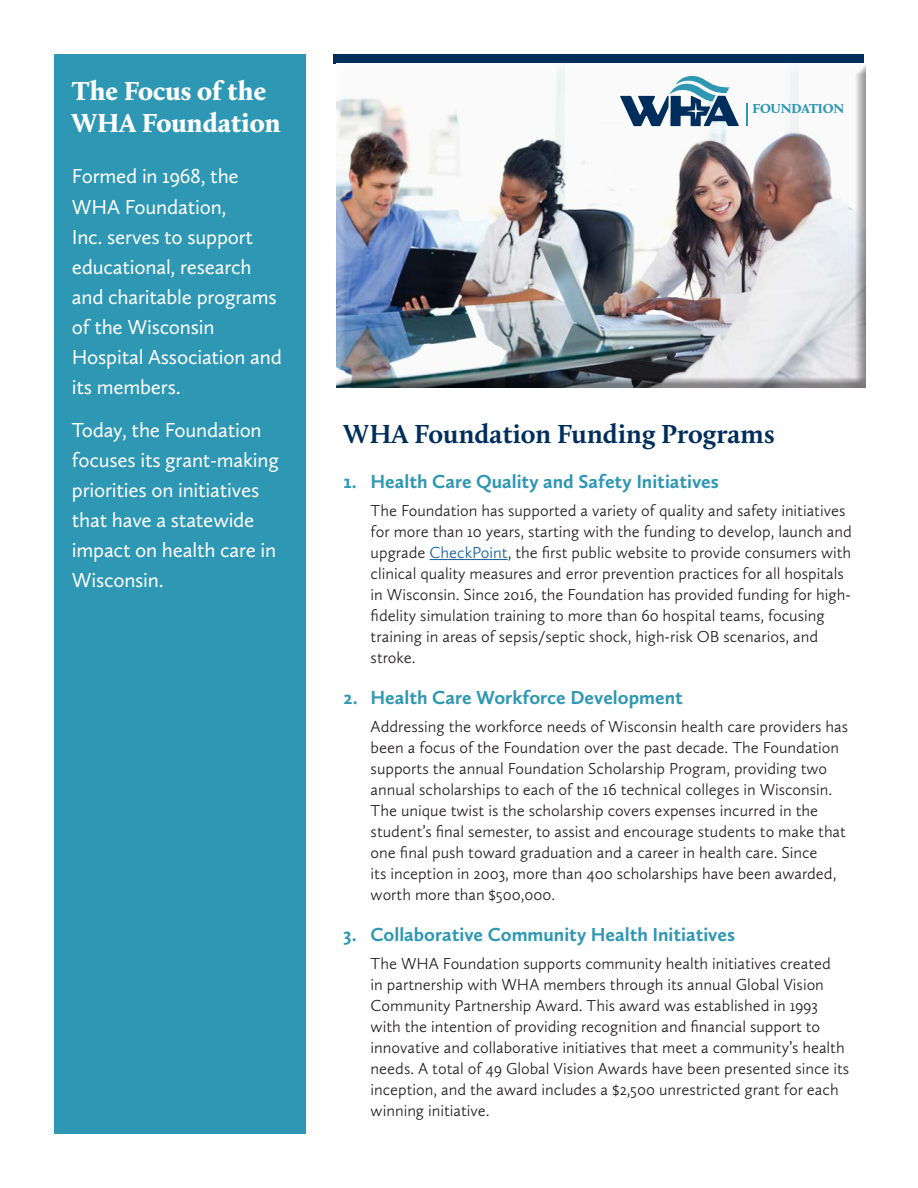
<style>
.page{position:relative;width:918px;height:1188px;background:#fff}
.page>*{position:absolute;margin:0;border:0;box-sizing:border-box;transform-origin:0 0}
.Heading{font:700 27px "Calluna";color:#002e5c}
.Heading-2{font:900 27px/32.4px "Calluna";color:#fff}
.Heading-3{font:21px/30px "Calluna Sans";letter-spacing:-.01em;color:#fff}
.Heading-4{font:700 19.5px "Calluna Sans";color:#2e97b4}
.Body_Text{font:300 16.5px/21px "Calluna Sans";color:#231f20}
.t1{font:900 13.5px "Calluna";color:#2e97b4}
.s1{color:#175d9e}
</style>
<div class="page">
<div style="left:333px;top:54px;width:531px;height:10px;background:#002e5c"></div>
<div style="left:54px;top:54px;width:252px;height:1080px;background:#2e97b4"></div>
<hr style="left:430px;top:559px;width:78px;height:1px;background:#175d9e">
<div style="left:335px;top:64px;width:531px;height:324px;background:#231f20;opacity:.5"></div>
<svg style="left:746px;top:103px;width:1px;height:23px"></svg>
<svg style="left:620px;top:71px;width:119px;height:55px"></svg>
<p class="Heading-2" style="left:72px;top:74px;width:210px">The Focus of the<br>WHA Foundation</p>
<p class="Heading-3" style="left:72px;top:161px;width:212px">Formed in 1968, the<br>WHA Foundation,<br>Inc. serves to support educational, research and charitable programs of the Wisconsin<br>Hospital Association and its members.</p>
<p class="Heading-3" style="left:72px;top:415px;width:209px">Today, the Foundation focuses its grant-making priorities on initiatives that have a statewide impact on health care in<br>Wisconsin.</p>
<p class="Heading" style="left:344px;top:417px;width:432px">WHA Foundation Funding Programs</p>
<p class="t1" style="left:753px;top:100px;width:93px">FOUNDATION</p>
<p class="Heading-4" style="left:344px;top:470px;width:377px">1. Health Care Quality and Safety Initiatives</p>
<p class="Body_Text" style="left:371px;top:500px;width:483px">The Foundation has supported a variety of quality and safety initiatives for more than 10 years, starting with the funding to develop, launch and upgrade <span class="s1">CheckPoint</span>, the first public website to provide consumers with clinical quality measures and error prevention practices for all hospitals in Wisconsin. Since 2016, the Foundation has provided funding for high&shy;fidelity simulation training to more than 60 hospital teams, focusing training in areas of sepsis/septic shock, high-risk OB scenarios, and stroke.</p>
<p class="Heading-4" style="left:344px;top:686px;width:341px">2. Health Care Workforce Development</p>
<p class="Body_Text" style="left:371px;top:716px;width:479px">Addressing the workforce needs of Wisconsin health care providers has been a focus of the Foundation over the past decade. The Foundation supports the annual Foundation Scholarship Program, providing two annual scholarships to each of the 16 technical colleges in Wisconsin.<br>The unique twist is the scholarship covers expenses incurred in the student’s final semester, to assist and encourage students to make that one final push toward graduation and a career in health care. Since<br>its inception in 2003, more than 400 scholarships have been awarded, worth more than $500,000.</p>
<p class="Heading-4" style="left:344px;top:923px;width:393px">3. Collaborative Community Health Initiatives</p>
<p class="Body_Text" style="left:371px;top:953px;width:480px">The WHA Foundation supports community health initiatives created<br>in partnership with WHA members through its annual Global Vision Community Partnership Award. This award was established in 1993 with the intention of providing recognition and financial support to innovative and collaborative initiatives that meet a community’s health needs. A total of 49 Global Vision Awards have been presented since its inception, and the award includes a $2,500 unrestricted grant for each winning initiative.</p>
</div>
